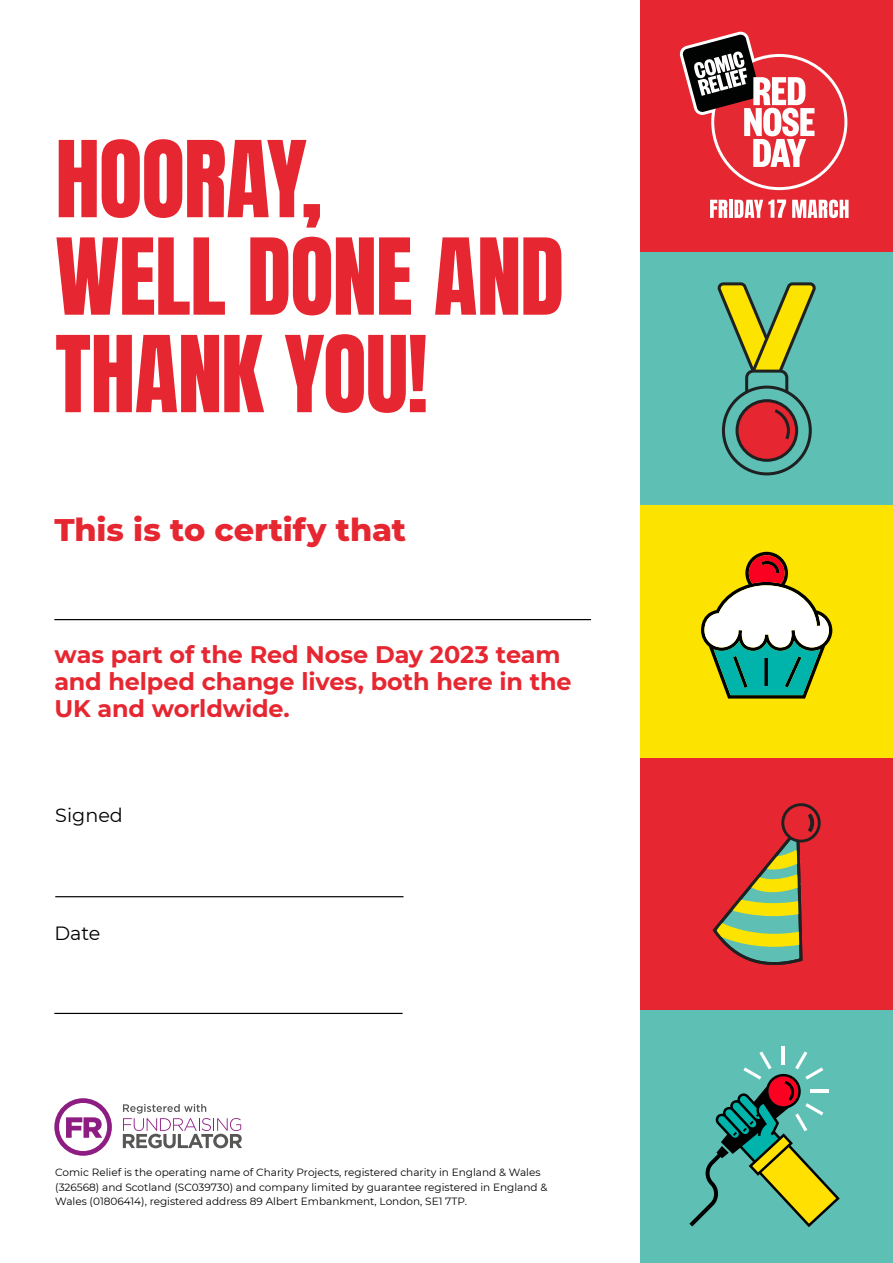
<style>
.page{position:relative;width:893px;height:1263px;background:#fff}
.page>*{position:absolute;margin:0;border:0;box-sizing:border-box;transform-origin:0 0}
.t1{font:90px/97.5px "Anton";letter-spacing:-.015em;color:#e62731}
.t2{font:800 31.95px "Montserrat";letter-spacing:-.005em;color:#e62731}
.t3{font:700 24px/27.2px "Montserrat";letter-spacing:-.005em;color:#e62731}
.t4{font:19.2px "Montserrat";color:#000}
.t5{font:10.5px/14.1px "Montserrat";color:#000}
</style>
<div class="page">
<div style="left:640px;top:0;width:253px;height:253px;background:#e62630"></div>
<hr style="left:54px;top:619px;width:537px;height:1px;background:#000">
<hr style="left:55px;top:896px;width:348px;height:1px;background:#000">
<hr style="left:54px;top:1013px;width:349px;height:1px;background:#000">
<svg style="left:54px;top:1098px;width:58px;height:58px"></svg>
<svg style="left:123px;top:1104px;width:119px;height:44px"></svg>
<svg style="left:680px;top:32px;width:167px;height:158px"></svg>
<svg style="left:710px;top:200px;width:17px;height:18px"></svg>
<hr style="left:729px;top:200px;width:4px;height:18px;background:#fff">
<svg style="left:734px;top:200px;width:52px;height:18px"></svg>
<svg style="left:792px;top:200px;width:57px;height:18px"></svg>
<div style="left:640px;top:253px;width:253px;height:252px;background:#5ebfb5"></div>
<div style="left:640px;top:505px;width:253px;height:253px;background:#fce300"></div>
<div style="left:640px;top:758px;width:253px;height:252px;background:#e62630"></div>
<div style="left:640px;top:1010px;width:253px;height:253px;background:#5ebfb5"></div>
<svg style="left:717px;top:282px;width:99px;height:113px"></svg>
<svg style="left:723px;top:387px;width:87px;height:87px"></svg>
<div style="left:722px;top:386px;width:90px;height:89px;border:3px solid #1f2121;border-radius:50%"></div>
<div style="left:737px;top:401px;width:60px;height:59px;background:#e62630;border-radius:50%"></div>
<div style="left:735px;top:399px;width:63px;height:63px;border:3px solid #1f2121;border-radius:50%"></div>
<svg style="left:774px;top:407px;width:17px;height:33px"></svg>
<svg style="left:712px;top:803px;width:109px;height:162px"></svg>
<hr style="left:782px;top:1046px;width:3px;height:19px;background:#fff">
<svg style="left:689px;top:1051px;width:151px;height:176px"></svg>
<svg style="left:701px;top:552px;width:131px;height:146px"></svg>
<h1 class="t1" style="left:55px;top:137px;width:511px">HOORAY,<br>WELL DONE AND<br>THANK YOU!</h1>
<h2 class="t2" style="left:54px;top:506px;width:353px">This is to certify that</h2>
<h3 class="t3" style="left:54px;top:639px;width:519px">was part of the Red Nose Day 2023 team and helped change lives, both here in the<br>UK and worldwide.</h3>
<h3 class="t4" style="left:55px;top:802px;width:69px">Signed</h3>
<h3 class="t4" style="left:54px;top:920px;width:48px">Date</h3>
<p class="t5" style="left:55px;top:1165px;width:494px">Comic Relief is the operating name of Charity Projects, registered charity in England &amp; Wales (326568) and Scotland (SC039730) and company limited by guarantee registered in England &amp;<br>Wales (01806414), registered address 89 Albert Embankment, London, SE1 7TP.</p>
</div>
